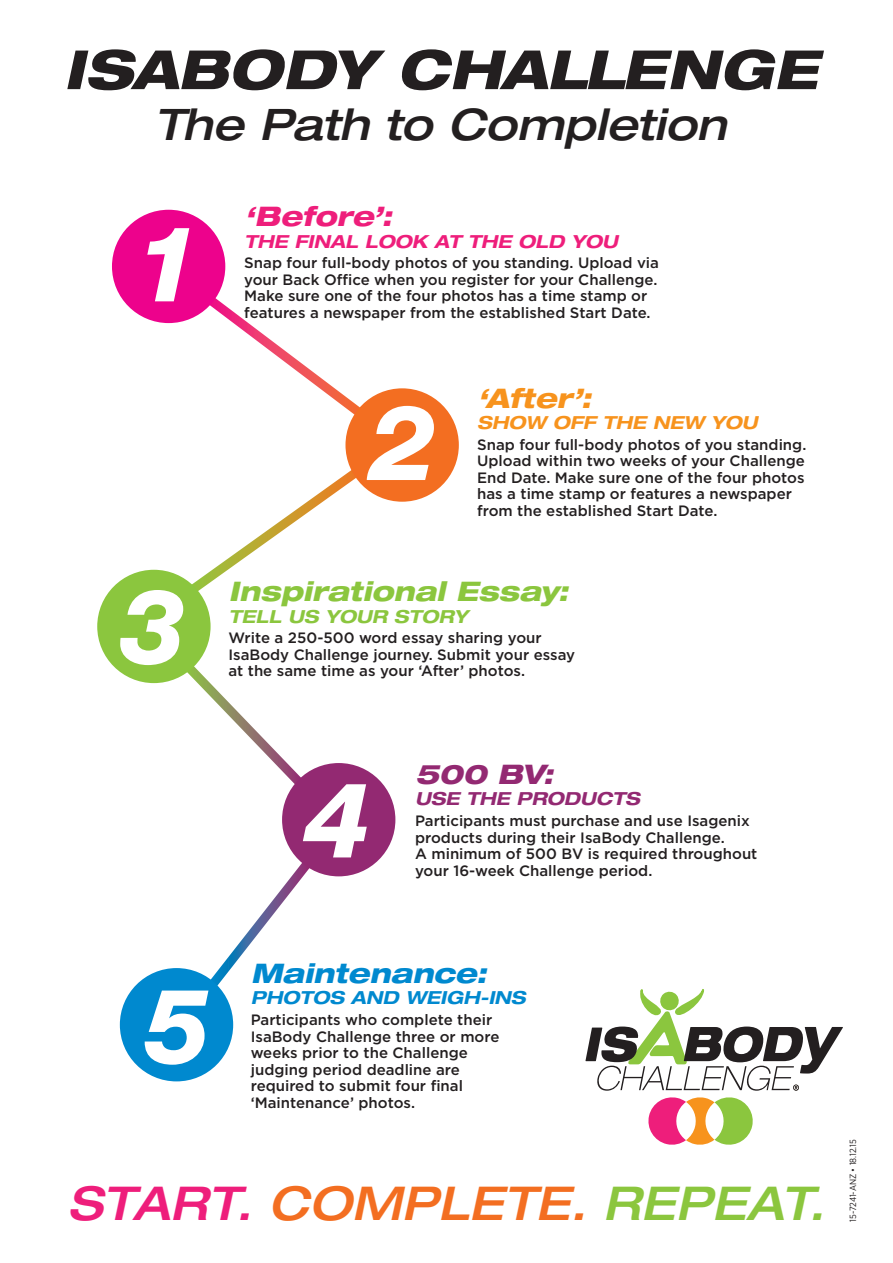
<style>
.page{position:relative;width:893px;height:1263px;background:#fff}
.page>*{position:absolute;margin:0;border:0;box-sizing:border-box;transform-origin:0 0}
.t1{font:italic 800 105px "Helvetica Neue LT Std";color:#fff}
.t2{font:italic 800 expanded 54px "Helvetica Neue LT Std";letter-spacing:-.01em;color:#231f20}
.t3{font:italic 500 expanded 46.65px "Helvetica Neue LT Std";color:#f36e21}
.t4{font:italic 500 expanded 43.5px "Helvetica Neue LT Std";letter-spacing:-.005em;color:#231f20}
.t5{font:italic 800 expanded 27px "Helvetica Neue LT Std";color:#8bc63e}
.t6{font:italic 800 expanded 27px "Helvetica Neue LT Std";letter-spacing:-.005em;color:#0089cf}
.t7{font:italic 800 expanded 27px "Helvetica Neue LT Std";letter-spacing:-.005em;color:#ee1e7b}
.t8{font:italic 800 expanded 27px "Helvetica Neue LT Std";letter-spacing:-.005em;color:#f7931d}
.t9{font:italic 800 expanded 27px "Helvetica Neue LT Std";color:#932972}
.t10{font:italic 700 expanded 18px "Helvetica Neue LT Std";color:#ee1e7b}
.t11{font:italic 700 expanded 18px "Helvetica Neue LT Std";color:#0089cf}
.t12{font:italic 700 expanded 18px "Helvetica Neue LT Std";color:#f7931d}
.t13{font:italic 700 expanded 18px "Helvetica Neue LT Std";color:#8bc63e}
.t14{font:italic 700 expanded 18px "Helvetica Neue LT Std";color:#932972}
.t15{font:500 15px/16.5px "Gotham";color:#231f20}
.t16{font:9px "Gotham Narrow";color:#231f20}
.s1{color:#ee1e7b}
.s2{color:#8bc63e}
</style>
<div class="page">
<svg style="left:167px;top:836px;width:184px;height:207px"></svg>
<svg style="left:133px;top:656px;width:216px;height:178px"></svg>
<svg style="left:155px;top:255px;width:256px;height:159px"></svg>
<svg style="left:133px;top:470px;width:278px;height:144px"></svg>
<div style="left:345px;top:388px;width:114px;height:114px;background:#f36e21;border-radius:50%"></div>
<div style="left:97px;top:570px;width:114px;height:113px;background:#8bc63e;border-radius:50%"></div>
<div style="left:282px;top:763px;width:113px;height:113px;background:#932972;border-radius:50%"></div>
<div style="left:120px;top:968px;width:113px;height:113px;background:#0089cf;border-radius:50%"></div>
<div style="left:112px;top:210px;width:113px;height:113px;background:#ed028c;border-radius:50%"></div>
<svg style="left:585px;top:989px;width:258px;height:156px"></svg>
<h2 class="t2" style="left:63px;top:35px;width:755px">ISABODY CHALLENGE</h2>
<h3 class="t4" style="left:154px;top:98px;width:574px">The Path to Completion</h3>
<h1 class="t1" style="left:134px;top:201px;width:68px">1</h1>
<h1 class="t1" style="left:120px;top:564px;width:68px">3</h1>
<h3 class="t7" style="left:244px;top:199px;width:149px">‘Before’:</h3>
<p class="t10" style="left:244px;top:230px;width:375px">THE FINAL LOOK AT THE OLD YOU</p>
<p class="t15" style="left:244px;top:255px;width:416px">Snap four full-body photos of you standing. Upload via your Back Office when you register for your Challenge.<br>Make sure one of the four photos has a time stamp or features a newspaper from the established Start Date.</p>
<h1 class="t1" style="left:370px;top:380px;width:68px">2</h1>
<h3 class="t8" style="left:477px;top:381px;width:116px">‘After’:</h3>
<p class="t12" style="left:477px;top:411px;width:282px">SHOW OFF THE NEW YOU</p>
<p class="t15" style="left:477px;top:436px;width:331px">Snap four full-body photos of you standing.<br>Upload within two weeks of your Challenge End Date. Make sure one of the four photos has a time stamp or features a newspaper from the established Start Date.</p>
<h3 class="t5" style="left:228px;top:574px;width:341px">Inspirational Essay:</h3>
<p class="t13" style="left:228px;top:605px;width:241px">TELL US YOUR STORY</p>
<p class="t15" style="left:228px;top:630px;width:348px">Write a 250-500 word essay sharing your<br>IsaBody Challenge journey. Submit your essay at the same time as your ‘After’ photos.</p>
<h1 class="t1" style="left:303px;top:757px;width:68px">4</h1>
<h3 class="t9" style="left:415px;top:757px;width:140px">500 BV:</h3>
<p class="t14" style="left:415px;top:788px;width:226px">USE THE PRODUCTS</p>
<p class="t15" style="left:415px;top:812px;width:344px">Participants must purchase and use Isagenix products during their IsaBody Challenge.<br>A minimum of 500 BV is required throughout your 16-week Challenge period.</p>
<h1 class="t1" style="left:144px;top:964px;width:68px">5</h1>
<h3 class="t6" style="left:251px;top:956px;width:237px">Maintenance:</h3>
<p class="t11" style="left:251px;top:987px;width:276px">PHOTOS AND WEIGH-INS</p>
<p class="t15" style="left:251px;top:1011px;width:250px">Participants who complete their<br>IsaBody Challenge three or more weeks prior to the Challenge judging period deadline are required to submit four final ‘Maintenance’ photos.</p>
<h3 class="t3" style="left:68px;top:1175px;width:759px"><span class="s1">START.</span> COMPLETE. <span class="s2">REPEAT.</span></h3>
<p class="t16" style="left:847px;top:1222px;width:84px;rotate:-90deg">15-7241-ANZ • 18.12.15</p>
</div>
